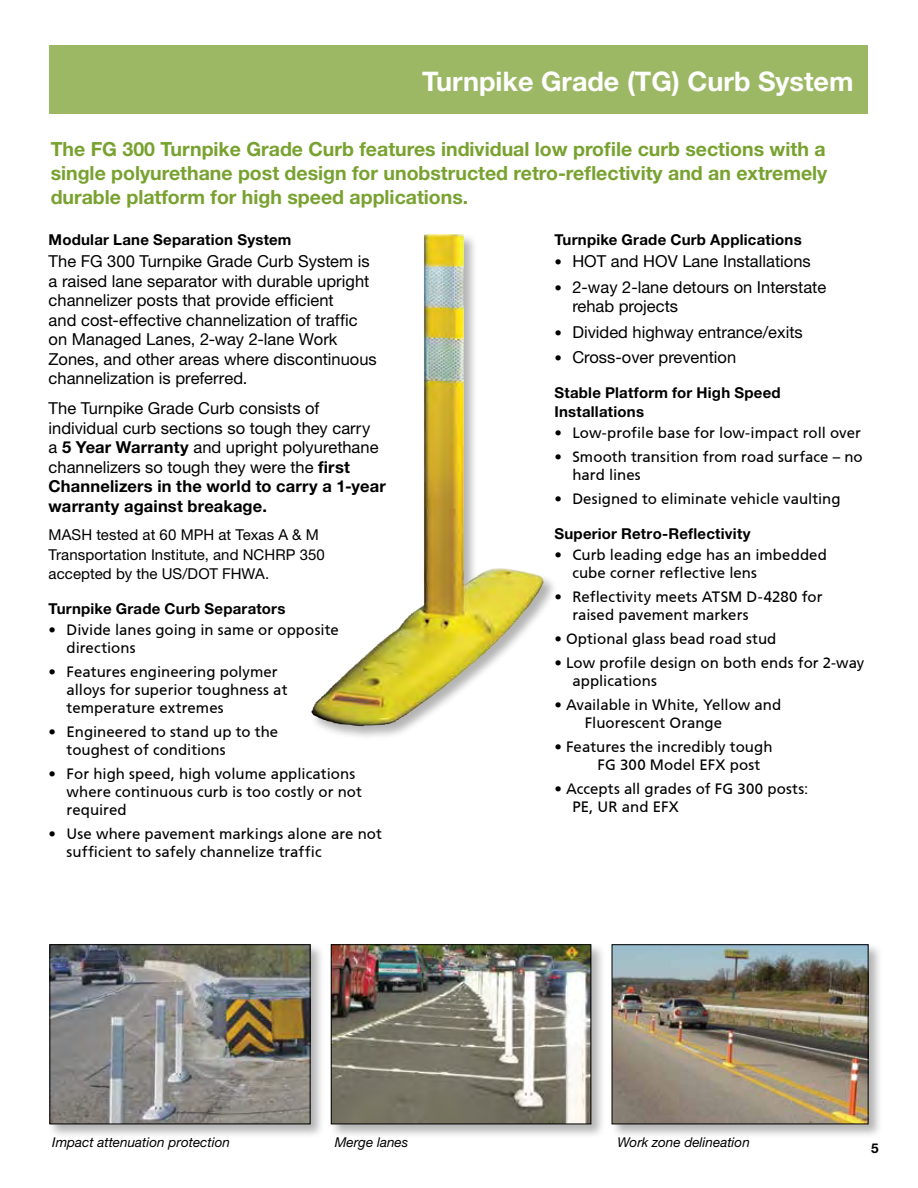
<style>
.page{position:relative;width:918px;height:1188px;background:#fff}
.page>*{position:absolute;margin:0;border:0;box-sizing:border-box;transform-origin:0 0}
.t1{font:700 27px "Helvetica Neue LT Std";color:#fff}
.t2{font:700 19.5px/24px "Helvetica Neue LT Std";color:#78a22f;text-align:justify}
.t3{font:16.5px/19.5px "Helvetica Neue LT Std";color:#000}
.t4{font:15px/18px "Frobisher";color:#000}
.t5{font:700 15px/19.5px "Helvetica Neue LT Std";letter-spacing:.015em;color:#000}
.t6{font:15px/19.5px "Helvetica Neue LT Std";letter-spacing:.005em;color:#000}
.t7{font:italic 13.5px "Helvetica Neue LT Std";color:#000}
.t8{font:700 13.5px "Helvetica Neue LT Std";color:#000}
.s1{font-family:"Frobisher";font-size:15px}
.s2{font-weight:700}
</style>
<div class="page">
<div style="left:50px;top:45px;width:818px;height:69px;background:#9cb865"></div>
<div style="left:48px;top:942px;width:277px;height:197px;background:#000;opacity:.3"></div>
<img style="left:52px;top:946px;width:256px;height:176px">
<div style="left:50px;top:944px;width:260px;height:180px;border:1px solid #000"></div>
<div style="left:329px;top:942px;width:277px;height:197px;background:#000;opacity:.3"></div>
<img style="left:333px;top:946px;width:256px;height:176px">
<div style="left:331px;top:944px;width:260px;height:180px;border:1px solid #000"></div>
<div style="left:610px;top:942px;width:273px;height:197px;background:#000;opacity:.3"></div>
<img style="left:614px;top:946px;width:252px;height:176px">
<div style="left:612px;top:944px;width:256px;height:180px;border:1px solid #000"></div>
<div style="left:310px;top:232px;width:248px;height:509px;background:#000;opacity:.3"></div>
<img style="left:311px;top:234px;width:141px;height:493px">
<h1 class="t1" style="left:422px;top:65px;width:433px">Turnpike Grade (TG) Curb System</h1>
<h2 class="t2" style="left:51px;top:137px;width:778px">The FG 300 Turnpike Grade Curb features individual low profile curb sections with a single polyurethane post design for unobstructed retro-reflectivity and an extremely durable platform for high speed applications.</h2>
<p class="t5" style="left:554px;top:229px;width:249px">Turnpike Grade Curb Applications</p>
<p class="t3" style="left:554px;top:251px;width:258px"><span class="s1">•</span> HOT and HOV Lane Installations</p>
<p class="t3" style="left:572px;top:277px;width:255px;text-indent:-18px"><span class="s1">•</span> 2-way 2-lane detours on Interstate rehab projects</p>
<p class="t3" style="left:554px;top:322px;width:250px"><span class="s1">•</span> Divided highway entrance/exits</p>
<p class="t3" style="left:554px;top:347px;width:183px"><span class="s1">•</span> Cross-over prevention</p>
<p class="t5" style="left:554px;top:382px;width:228px">Stable Platform for High Speed<br>Installations</p>
<p class="t4" style="left:554px;top:424px;width:308px">• Low-profile base for low-impact roll over</p>
<p class="t4" style="left:572px;top:448px;width:292px;text-indent:-18px">• Smooth transition from road surface – no hard lines</p>
<p class="t4" style="left:554px;top:490px;width:288px">• Designed to eliminate vehicle vaulting</p>
<p class="t5" style="left:554px;top:523px;width:198px">Superior Retro-Reflectivity</p>
<p class="t4" style="left:572px;top:545px;width:256px;text-indent:-18px">• Curb leading edge has an imbedded cube corner reflective lens</p>
<p class="t4" style="left:572px;top:587px;width:252px;text-indent:-18px">• Reflectivity meets ATSM D-4280 for raised pavement markers</p>
<p class="t4" style="left:554px;top:629px;width:224px">• Optional glass bead road stud</p>
<p class="t4" style="left:572px;top:653px;width:294px;text-indent:-18px">• Low profile design on both ends for 2-way applications</p>
<p class="t4" style="left:585px;top:695px;width:198px;text-indent:-31px">• Available in White, Yellow and<br>Fluorescent Orange</p>
<p class="t4" style="left:597px;top:737px;width:177px;text-indent:-43px">• Features the incredibly tough<br>FG 300 Model EFX post</p>
<p class="t4" style="left:572px;top:779px;width:237px;text-indent:-18px">• Accepts all grades of FG 300 posts:<br>PE, UR and EFX</p>
<p class="t5" style="left:49px;top:229px;width:244px">Modular Lane Separation System</p>
<p class="t3" style="left:49px;top:251px;width:330px">The FG 300 Turnpike Grade Curb System is a raised lane separator with durable upright channelizer posts that provide efficient<br>and cost-effective channelization of traffic on Managed Lanes, 2-way 2-lane Work Zones, and other areas where discontinuous channelization is preferred.</p>
<p class="t3" style="left:49px;top:398px;width:339px">The Turnpike Grade Curb consists of individual curb sections so tough they carry<br>a <span class="s2">5 Year Warranty</span> and upright polyurethane channelizers so tough they were the <span class="s2">first Channelizers in the world to carry a 1-year warranty against breakage.</span></p>
<p class="t6" style="left:49px;top:525px;width:278px">MASH tested at 60 MPH at Texas A &amp; M<br>Transportation Institute, and NCHRP 350 accepted by the US/DOT FHWA.</p>
<p class="t5" style="left:49px;top:598px;width:238px">Turnpike Grade Curb Separators</p>
<p class="t4" style="left:67px;top:620px;width:274px;text-indent:-18px">• Divide lanes going in same or opposite directions</p>
<p class="t4" style="left:67px;top:662px;width:222px;text-indent:-18px">• Features engineering polymer alloys for superior toughness at temperature extremes</p>
<p class="t4" style="left:67px;top:722px;width:213px;text-indent:-18px">• Engineered to stand up to the toughest of conditions</p>
<p class="t4" style="left:67px;top:764px;width:297px;text-indent:-18px">• For high speed, high volume applications where continuous curb is too costly or not required</p>
<p class="t4" style="left:67px;top:824px;width:317px;text-indent:-18px">• Use where pavement markings alone are not sufficient to safely channelize traffic</p>
<p class="t7" style="left:52px;top:1134px;width:179px">Impact attenuation protection</p>
<p class="t7" style="left:335px;top:1134px;width:75px">Merge lanes</p>
<p class="t7" style="left:617px;top:1134px;width:134px">Work zone delineation</p>
<p class="t8" style="left:871px;top:1139px;width:9px">5</p>
</div>
